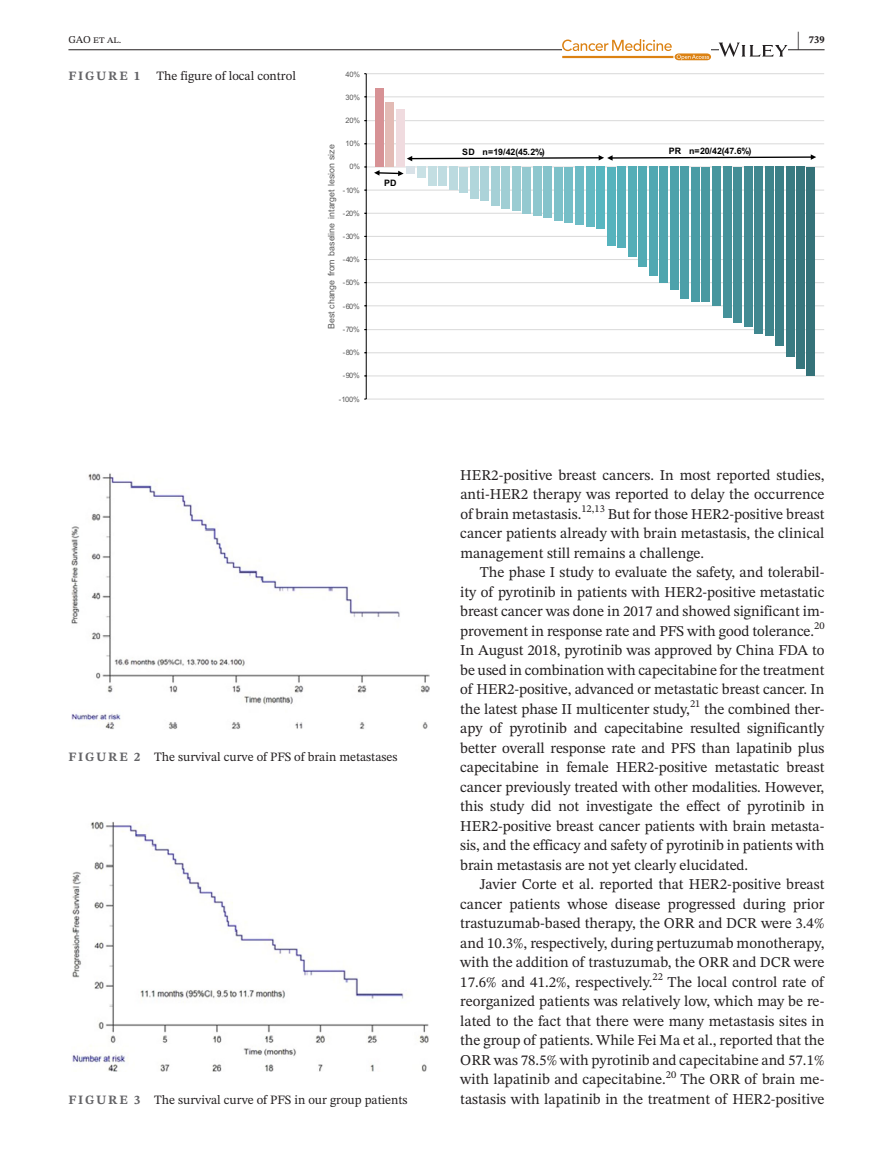
<style>
.page{position:relative;width:893px;height:1174px;background:#fff}
.page>*{position:absolute;margin:0;border:0;box-sizing:border-box;transform-origin:0 0}
.t1{font:700 21px "STIX Two Text";color:#231f20;scale:.42 1}
.t2{font:15px/19.5px "STIX Two Text";color:#231f20;text-align:justify}
.t3{font:12.75px "STIX Two Text";color:#231f20}
.t4{font:700 12.75px "STIX Two Text";letter-spacing:.14em;color:#636366}
.t5{font:10.5px "STIX Two Text";color:#231f20}
.t6{font:700 10.5px "STIX Two Text";color:#231f20}
.t7{font:8.85px "Arial";letter-spacing:-.015em;color:#595959}
.t8{font:700 8.85px "Arial";letter-spacing:-.015em;color:#000}
.t9{font:7.5px "Arial";letter-spacing:-.1em;color:#595959}
.s1{font-weight:700;color:#636366}
</style>
<div class="page">
<hr style="left:68px;top:49px;width:756px;height:1px;background:#231f20">
<svg style="left:562px;top:39px;width:149px;height:21px"></svg>
<svg style="left:719px;top:43px;width:68px;height:14px"></svg>
<hr style="left:366px;top:73px;width:458px;height:1px;background:#d9d9d9">
<hr style="left:366px;top:96px;width:458px;height:1px;background:#d9d9d9">
<hr style="left:366px;top:120px;width:458px;height:1px;background:#d9d9d9">
<hr style="left:366px;top:143px;width:458px;height:1px;background:#d9d9d9">
<hr style="left:366px;top:167px;width:458px;height:1px;background:#d9d9d9">
<hr style="left:366px;top:190px;width:458px;height:1px;background:#d9d9d9">
<hr style="left:366px;top:213px;width:458px;height:1px;background:#d9d9d9">
<hr style="left:366px;top:236px;width:458px;height:1px;background:#d9d9d9">
<hr style="left:366px;top:259px;width:458px;height:1px;background:#d9d9d9">
<hr style="left:366px;top:282px;width:458px;height:1px;background:#d9d9d9">
<hr style="left:366px;top:305px;width:458px;height:1px;background:#d9d9d9">
<hr style="left:366px;top:329px;width:458px;height:1px;background:#d9d9d9">
<hr style="left:366px;top:352px;width:458px;height:1px;background:#d9d9d9">
<hr style="left:366px;top:375px;width:458px;height:1px;background:#d9d9d9">
<hr style="left:366px;top:399px;width:458px;height:1px;background:#d9d9d9">
<div style="left:375px;top:88px;width:9px;height:79px;background:#d79295"></div>
<div style="left:386px;top:102px;width:8px;height:65px;background:#e3bbb5"></div>
<div style="left:397px;top:109px;width:8px;height:58px;background:#f0dbdf"></div>
<div style="left:407px;top:167px;width:8px;height:7px;background:#d9e2e8"></div>
<div style="left:418px;top:167px;width:8px;height:11px;background:#c9e1e5"></div>
<div style="left:428px;top:167px;width:8px;height:19px;background:#c3dee2"></div>
<div style="left:438px;top:167px;width:9px;height:19px;background:#bfdce1"></div>
<div style="left:449px;top:167px;width:8px;height:23px;background:#bbdadf"></div>
<div style="left:459px;top:167px;width:9px;height:25px;background:#b6d8dd"></div>
<div style="left:470px;top:167px;width:8px;height:32px;background:#b1d6db"></div>
<div style="left:480px;top:167px;width:9px;height:34px;background:#acd3d9"></div>
<div style="left:491px;top:167px;width:8px;height:39px;background:#a5d0d6"></div>
<div style="left:501px;top:167px;width:9px;height:42px;background:#a0ced4"></div>
<div style="left:512px;top:167px;width:9px;height:44px;background:#9accd2"></div>
<div style="left:523px;top:167px;width:8px;height:47px;background:#94c9d0"></div>
<div style="left:533px;top:167px;width:9px;height:49px;background:#8ec7ce"></div>
<div style="left:544px;top:167px;width:8px;height:51px;background:#85c3cb"></div>
<div style="left:554px;top:167px;width:9px;height:53px;background:#7dc1c9"></div>
<div style="left:565px;top:167px;width:8px;height:55px;background:#75bec7"></div>
<div style="left:575px;top:167px;width:9px;height:58px;background:#6dbbc5"></div>
<div style="left:586px;top:167px;width:8px;height:60px;background:#63b9c2"></div>
<div style="left:596px;top:167px;width:8px;height:62px;background:#58b6c0"></div>
<div style="left:607px;top:167px;width:8px;height:78px;background:#56b3bd"></div>
<div style="left:617px;top:167px;width:8px;height:81px;background:#55b0ba"></div>
<div style="left:628px;top:167px;width:8px;height:90px;background:#54aeb7"></div>
<div style="left:638px;top:167px;width:9px;height:100px;background:#52abb4"></div>
<div style="left:649px;top:167px;width:9px;height:109px;background:#51a8b2"></div>
<div style="left:660px;top:167px;width:8px;height:116px;background:#4fa5ae"></div>
<div style="left:670px;top:167px;width:9px;height:123px;background:#4da2ab"></div>
<div style="left:681px;top:167px;width:8px;height:132px;background:#4c9fa8"></div>
<div style="left:691px;top:167px;width:9px;height:134px;background:#4a9ca5"></div>
<div style="left:702px;top:167px;width:8px;height:134px;background:#4999a1"></div>
<div style="left:712px;top:167px;width:8px;height:139px;background:#47969e"></div>
<div style="left:723px;top:167px;width:8px;height:151px;background:#45929a"></div>
<div style="left:733px;top:167px;width:8px;height:155px;background:#438e96"></div>
<div style="left:744px;top:167px;width:8px;height:160px;background:#428b93"></div>
<div style="left:754px;top:167px;width:8px;height:167px;background:#40878f"></div>
<div style="left:765px;top:167px;width:8px;height:169px;background:#3e848b"></div>
<div style="left:775px;top:167px;width:9px;height:179px;background:#3b7f86"></div>
<div style="left:786px;top:167px;width:8px;height:190px;background:#397b82"></div>
<div style="left:797px;top:167px;width:8px;height:202px;background:#37767d"></div>
<div style="left:807px;top:167px;width:8px;height:208px;background:#357279"></div>
<hr style="left:366px;top:74px;width:1px;height:325px;background:#000">
<svg style="left:374px;top:170px;width:30px;height:6px"></svg>
<svg style="left:407px;top:154px;width:409px;height:7px"></svg>
<img style="left:72px;top:473px;width:357px;height:256px">
<img style="left:72px;top:822px;width:357px;height:249px">
<h1 class="t1" style="left:797px;top:24px;width:8px">|</h1>
<p class="t5" style="left:68px;top:32px;width:54px">GAO et al.</p>
<p class="t6" style="left:809px;top:32px;width:17px">739</p>
<p class="t4" style="left:68px;top:66px;width:73px">FIGURE 1</p>
<p class="t3" style="left:157px;top:66px;width:141px">The figure of local control</p>
<p class="t9" style="left:345px;top:69px;width:16px">40%</p>
<p class="t9" style="left:345px;top:92px;width:16px">30%</p>
<p class="t9" style="left:345px;top:115px;width:16px">20%</p>
<p class="t9" style="left:345px;top:139px;width:16px">10%</p>
<p class="t7" style="left:326px;top:329px;width:187px;rotate:-90deg">Best change from baseline intarget lesion size</p>
<p class="t8" style="left:462px;top:146px;width:84px">SD n=19/42(45.2%)</p>
<p class="t8" style="left:669px;top:145px;width:84px">PR n=20/42(47.6%)</p>
<p class="t9" style="left:349px;top:162px;width:12px">0%</p>
<p class="t8" style="left:384px;top:177px;width:14px">PD</p>
<p class="t9" style="left:343px;top:185px;width:18px">-10%</p>
<p class="t9" style="left:343px;top:208px;width:18px">-20%</p>
<p class="t9" style="left:343px;top:231px;width:18px">-30%</p>
<p class="t9" style="left:343px;top:255px;width:18px">-40%</p>
<p class="t9" style="left:343px;top:278px;width:18px">-50%</p>
<p class="t9" style="left:343px;top:301px;width:18px">-60%</p>
<p class="t9" style="left:343px;top:324px;width:18px">-70%</p>
<p class="t9" style="left:343px;top:347px;width:18px">-80%</p>
<p class="t9" style="left:343px;top:371px;width:18px">-90%</p>
<p class="t9" style="left:339px;top:394px;width:22px">-100%</p>
<p class="t3" style="left:68px;top:748px;width:330px"><span class="s1">FIGURE 2</span> The survival curve of PFS of brain metastases</p>
<p class="t3" style="left:68px;top:1090px;width:341px"><span class="s1">FIGURE 3</span> The survival curve of PFS in our group patients</p>
<p class="t2" style="left:460px;top:465px;width:366px">HER2-positive breast cancers. In most reported studies, anti-HER2 therapy was reported to delay the occurrence of brain metastasis.</p>
<p class="t5" style="left:581px;top:501px;width:25px">12,13</p>
<p class="t2" style="left:460px;top:504px;width:366px;text-indent:147px">But for those HER2-positive breast cancer patients already with brain metastasis, the clinical management still remains a challenge.</p>
<p class="t2" style="left:460px;top:562px;width:366px;text-indent:20px">The phase I study to evaluate the safety, and tolerabil&shy;ity of pyrotinib in patients with HER2-positive metastatic breast cancer was done in 2017 and showed significant im&shy;provement in response rate and PFS with good tolerance.</p>
<p class="t5" style="left:814px;top:618px;width:12px">20</p>
<p class="t2" style="left:460px;top:640px;width:366px">In August 2018, pyrotinib was approved by China FDA to be used in combination with capecitabine for the treatment of HER2-positive, advanced or metastatic breast cancer. In the latest phase II multicenter study,</p>
<p class="t5" style="left:690px;top:696px;width:12px">21</p>
<p class="t2" style="left:460px;top:699px;width:366px;text-indent:244px">the combined ther&shy;apy of pyrotinib and capecitabine resulted significantly better overall response rate and PFS than lapatinib plus capecitabine in female HER2-positive metastatic breast cancer previously treated with other modalities. However, this study did not investigate the effect of pyrotinib in HER2-positive breast cancer patients with brain metasta&shy;sis, and the efficacy and safety of pyrotinib in patients with brain metastasis are not yet clearly elucidated.</p>
<p class="t2" style="left:460px;top:874px;width:366px;text-indent:20px">Javier Corte et al. reported that HER2-positive breast cancer patients whose disease progressed during prior trastuzumab-based therapy, the ORR and DCR were 3.4% and 10.3%, respectively, during pertuzumab monotherapy, with the addition of trastuzumab, the ORR and DCR were 17.6% and 41.2%, respectively.</p>
<p class="t5" style="left:653px;top:969px;width:12px">22</p>
<p class="t2" style="left:460px;top:972px;width:366px;text-indent:207px">The local control rate of reorganized patients was relatively low, which may be re&shy;lated to the fact that there were many metastasis sites in the group of patients. While Fei Ma et al., reported that the ORR was 78.5% with pyrotinib and capecitabine and 57.1% with lapatinib and capecitabine.</p>
<p class="t5" style="left:666px;top:1066px;width:12px">20</p>
<p class="t2" style="left:460px;top:1069px;width:366px;text-align:right">The ORR of brain me-<br>tastasis with lapatinib in the treatment of HER2-positive</p>
</div>
